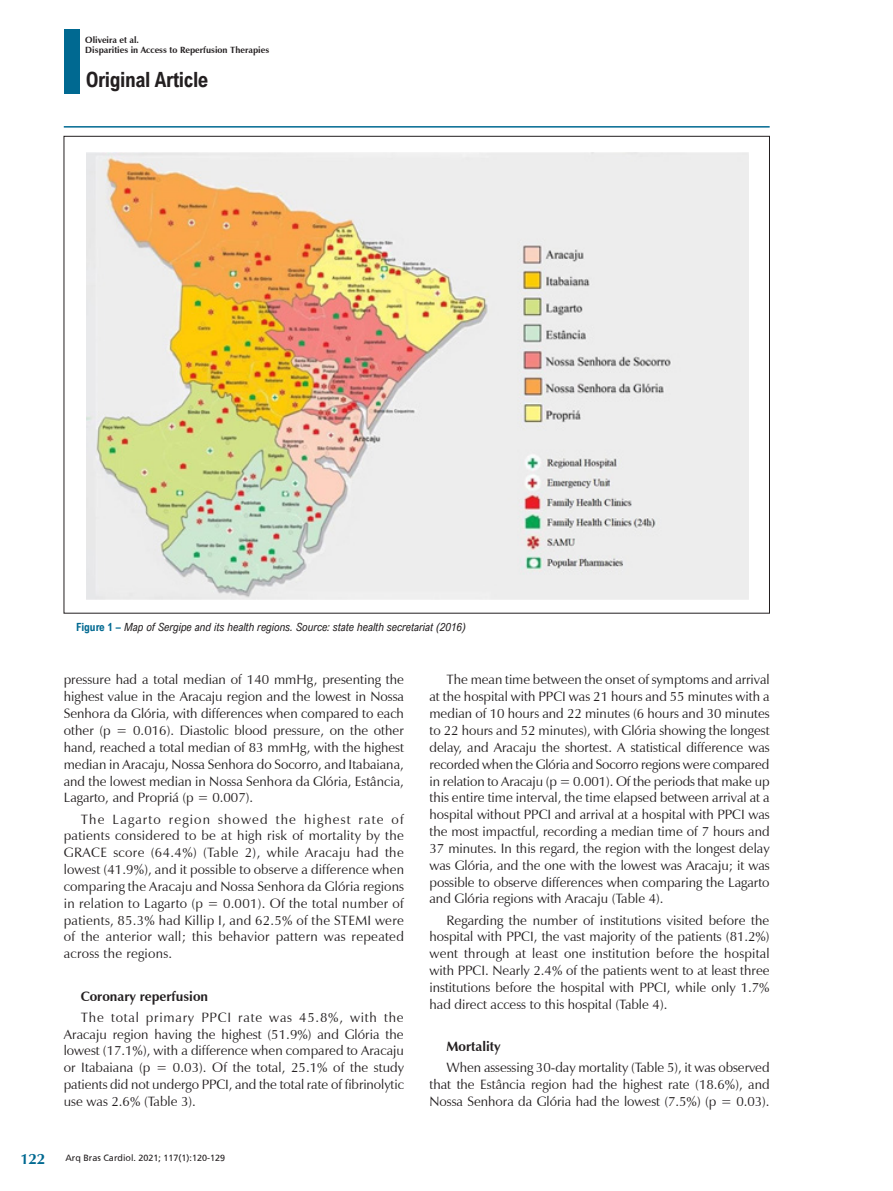
<style>
.page{position:relative;width:893px;height:1191px;background:#fff}
.page>*{position:absolute;margin:0;border:0;box-sizing:border-box;transform-origin:0 0}
.t1{font:700 21px "Arial Nova Cond";letter-spacing:-.02em;color:#231f20}
.t2{font:700 15px "Zapf Humanist 601 BT";color:#006991}
._01-TEXTO_BASICO{font:13.5px/16.8px "Zapf Humanist 601 BT";color:#231f20;text-align:justify}
._04_-_SUBTITULO_SECU{font:700 13.5px "Zapf Humanist 601 BT";color:#231f20}
._05_LEGENDA_TABELA{font:italic 11.25px "Arial Nova Cond";letter-spacing:-.005em;color:#231f20}
.t3{font:700 9px/10.8px "Zapf Humanist 601 BT";color:#231f20}
.t4{font:9px "Frutiger";color:#231f20}
.s1{font-weight:700;font-style:normal;color:#006991}
</style>
<div class="page">
<hr style="left:64px;top:126px;width:706px;height:2px;background:#006991">
<div style="left:64px;top:29px;width:16px;height:65px;background:#006991"></div>
<img style="left:87px;top:152px;width:662px;height:447px">
<p class="t3" style="left:85px;top:34px;width:185px">Oliveira et al.<br>Disparities in Access to Reperfusion Therapies</p>
<h1 class="t1" style="left:86px;top:67px;width:124px">Original Article</h1>
<p class="_05_LEGENDA_TABELA" style="left:76px;top:620px;width:391px"><span class="s1">Figure 1 –</span> Map of Sergipe and its health regions. Source: state health secretariat (2016)</p>
<p class="_01-TEXTO_BASICO" style="left:64px;top:671px;width:342px">pressure had a total median of 140 mmHg, presenting the highest value in the Aracaju region and the lowest in Nossa Senhora da Glória, with differences when compared to each other (p = 0.016). Diastolic blood pressure, on the other hand, reached a total median of 83 mmHg, with the highest median in Aracaju, Nossa Senhora do Socorro, and Itabaiana, and the lowest median in Nossa Senhora da Glória, Estância, Lagarto, and Propriá (p = 0.007).</p>
<p class="_01-TEXTO_BASICO" style="left:64px;top:810px;width:342px;text-indent:17px">The Lagarto region showed the highest rate of patients considered to be at high risk of mortality by the GRACE score (64.4%) (Table 2), while Aracaju had the lowest (41.9%), and it possible to observe a difference when comparing the Aracaju and Nossa Senhora da Glória regions in relation to Lagarto (p = 0.001). Of the total number of patients, 85.3% had Killip I, and 62.5% of the STEMI were of the anterior wall; this behavior pattern was repeated across the regions.</p>
<p class="_04_-_SUBTITULO_SECU" style="left:81px;top:987px;width:129px">Coronary reperfusion</p>
<p class="_01-TEXTO_BASICO" style="left:64px;top:1008px;width:342px;text-indent:17px">The total primary PPCI rate was 45.8%, with the Aracaju region having the highest (51.9%) and Glória the lowest (17.1%), with a difference when compared to Aracaju or Itabaiana (p = 0.03). Of the total, 25.1% of the study patients did not undergo PPCI, and the total rate of fibrinolytic use was 2.6% (Table 3).</p>
<p class="t2" style="left:20px;top:1149px;width:26px">122</p>
<p class="t4" style="left:65px;top:1153px;width:161px">Arq Bras Cardiol. 2021; 117(1):120-129</p>
<p class="_01-TEXTO_BASICO" style="left:429px;top:671px;width:342px;text-indent:17px">The mean time between the onset of symptoms and arrival at the hospital with PPCI was 21 hours and 55 minutes with a median of 10 hours and 22 minutes (6 hours and 30 minutes to 22 hours and 52 minutes), with Glória showing the longest delay, and Aracaju the shortest. A statistical difference was recorded when the Glória and Socorro regions were compared in relation to Aracaju (p = 0.001). Of the periods that make up this entire time interval, the time elapsed between arrival at a hospital without PPCI and arrival at a hospital with PPCI was the most impactful, recording a median time of 7 hours and 37 minutes. In this regard, the region with the longest delay was Glória, and the one with the lowest was Aracaju; it was possible to observe differences when comparing the Lagarto and Glória regions with Aracaju (Table 4).</p>
<p class="_01-TEXTO_BASICO" style="left:429px;top:911px;width:342px;text-indent:17px">Regarding the number of institutions visited before the hospital with PPCI, the vast majority of the patients (81.2%) went through at least one institution before the hospital with PPCI. Nearly 2.4% of the patients went to at least three institutions before the hospital with PPCI, while only 1.7% had direct access to this hospital (Table 4).</p>
<p class="_04_-_SUBTITULO_SECU" style="left:446px;top:1038px;width:56px">Mortality</p>
<p class="_01-TEXTO_BASICO" style="left:429px;top:1059px;width:342px;text-indent:17px">When assessing 30-day mortality (Table 5), it was observed that the Estância region had the highest rate (18.6%), and Nossa Senhora da Glória had the lowest (7.5%) (p = 0.03).</p>
</div>
